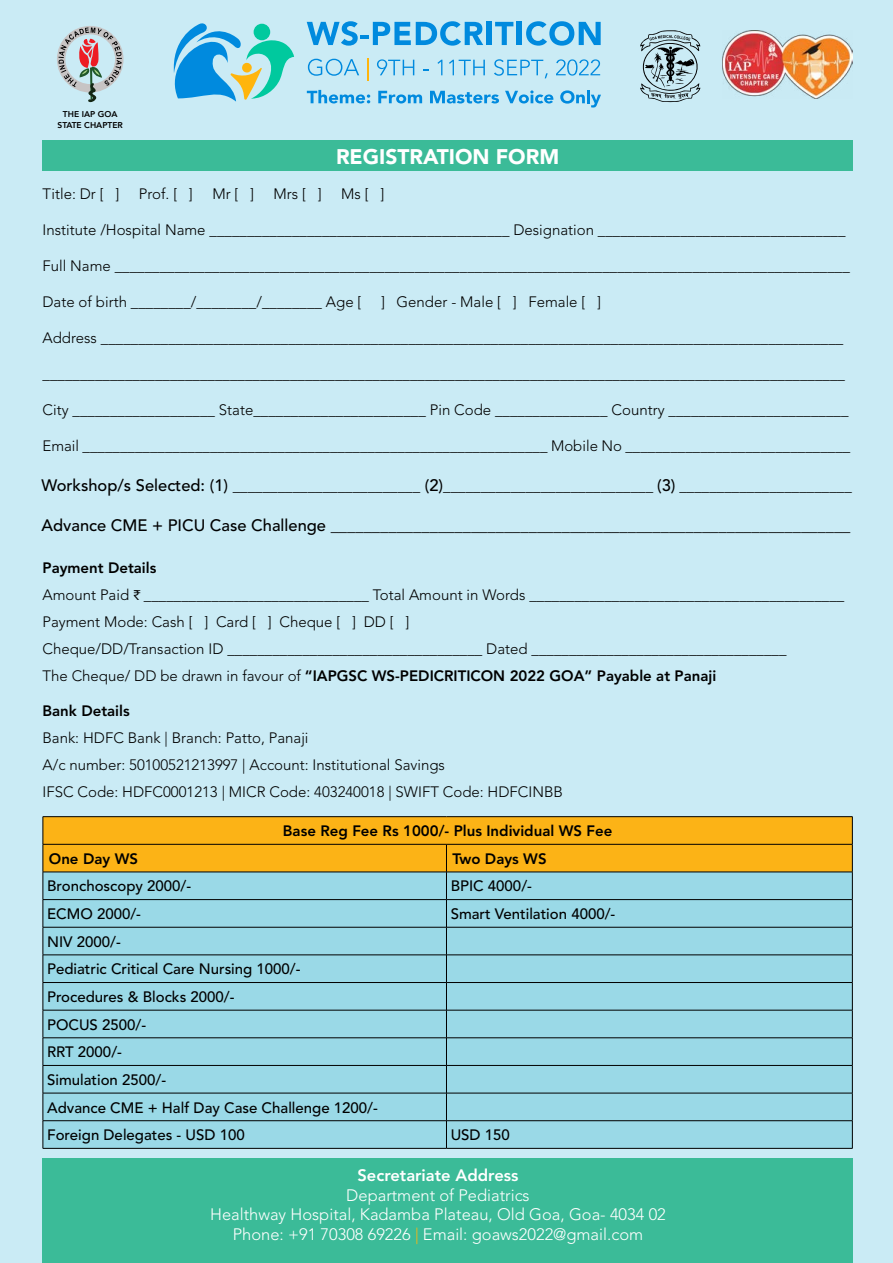
<style>
.page{position:relative;width:893px;height:1263px;background:#caebf5}
.page>*{position:absolute;margin:0;border:0;box-sizing:border-box;transform-origin:0 0}
.t1{font:900 21px "Avenir LT Pro";color:#fff}
.t2{font:300 16.5px/19.8px "Avenir LT Pro";color:#fff;text-align:center}
.t3{font:500 16.5px "Avenir LT Pro";color:#000}
.t4{font:800 16.5px "Avenir LT Pro";color:#fff}
.t5{font:300 15px/27px "Avenir LT Pro";color:#000}
.t6{font:500 15px/27.6px "Avenir LT Pro";color:#000}
.t7{font:800 15px "Avenir LT Pro";color:#000}
.t8{font:800 8.4px/10.1px "Avenir";color:#000;text-align:center}
.s1{font-weight:500;font-size:16.5px}
.s2{font-weight:800}
.s3{font-family:"Myriad Pro";font-weight:400}
.s4{color:#ffb50d}
</style>
<div class="page">
<svg style="left:173px;top:23px;width:121px;height:79px"></svg>
<svg style="left:307px;top:21px;width:176px;height:25px"></svg>
<div style="left:487px;top:22px;width:5px;height:23px;background:#008ade"></div>
<svg style="left:495px;top:22px;width:18px;height:23px"></svg>
<div style="left:517px;top:22px;width:5px;height:23px;background:#008ade"></div>
<svg style="left:526px;top:21px;width:75px;height:25px"></svg>
<svg style="left:308px;top:59px;width:51px;height:17px"></svg>
<svg style="left:367px;top:58px;width:1px;height:23px"></svg>
<svg style="left:377px;top:59px;width:37px;height:16px"></svg>
<svg style="left:423px;top:69px;width:6px;height:2px"></svg>
<svg style="left:437px;top:60px;width:5px;height:15px"></svg>
<svg style="left:449px;top:60px;width:36px;height:15px"></svg>
<svg style="left:494px;top:59px;width:54px;height:19px"></svg>
<svg style="left:556px;top:59px;width:44px;height:17px"></svg>
<svg style="left:307px;top:90px;width:63px;height:13px"></svg>
<svg style="left:378px;top:91px;width:44px;height:12px"></svg>
<svg style="left:430px;top:91px;width:69px;height:12px"></svg>
<svg style="left:505px;top:90px;width:48px;height:13px"></svg>
<svg style="left:560px;top:90px;width:41px;height:18px"></svg>
<img style="left:722px;top:30px;width:131px;height:68px">
<svg style="left:640px;top:30px;width:61px;height:72px"></svg>
<svg style="left:59px;top:27px;width:63px;height:75px"></svg>
<div style="left:43px;top:140px;width:810px;height:31px;background:#3bbb98"></div>
<div style="left:43px;top:1158px;width:810px;height:105px;background:#3bbb98"></div>
<hr style="left:43px;top:816px;width:403px;height:1px;background:#000">
<hr style="left:446px;top:816px;width:406px;height:1px;background:#000">
<svg style="left:43px;top:817px;width:810px;height:331px;background:#a4cabc"></svg>
<hr style="left:43px;top:1148px;width:403px;height:1px;background:#000">
<hr style="left:446px;top:1148px;width:406px;height:1px;background:#000">
<p class="t8" style="left:58px;top:109px;width:67px">THE IAP GOA<br>STATE CHAPTER</p>
<h1 class="t1" style="left:336px;top:144px;width:225px">REGISTRATION FORM</h1>
<p class="t5" style="left:43px;top:181px;width:78px">Title: Dr [ ]</p>
<p class="t5" style="left:139px;top:181px;width:55px">Prof. [ ]</p>
<p class="t5" style="left:212px;top:181px;width:43px">Mr [ ]</p>
<p class="t5" style="left:274px;top:181px;width:50px">Mrs [ ]</p>
<p class="t5" style="left:341px;top:181px;width:45px">Ms [ ]</p>
<p class="t5" style="left:43px;top:217px;width:804px">Institute /Hospital Name ________________________________________ Designation _________________________________</p>
<p class="t5" style="left:43px;top:253px;width:809px">Full Name __________________________________________________________________________________________________</p>
<p class="t5" style="left:43px;top:289px;width:320px">Date of birth ________/________/________ Age [</p>
<p class="t5" style="left:381px;top:289px;width:221px">] Gender - Male [ ] Female [ ]</p>
<p class="t5" style="left:43px;top:325px;width:802px">Address ___________________________________________________________________________________________________</p>
<p class="t5" style="left:43px;top:361px;width:804px">___________________________________________________________________________________________________________</p>
<p class="t5" style="left:43px;top:397px;width:807px">City ___________________ State_______________________ Pin Code _______________ Country ________________________</p>
<p class="t5" style="left:43px;top:433px;width:809px">Email ______________________________________________________________ Mobile No ______________________________</p>
<p class="t5" style="left:42px;top:472px;width:812px"><span class="s1">Workshop/s Selected: (1)</span> _________________________ <span class="s1">(2)</span>____________________________ <span class="s1">(3)</span> _______________________</p>
<p class="t3" style="left:42px;top:516px;width:810px">Advance CME + PICU Case Challenge _______________________________________________________________</p>
<p class="t5" style="left:43px;top:554px;width:803px"><span class="s2">Payment Details<br></span>Amount Paid <span class="s3">₹</span> ______________________________ Total Amount in Words __________________________________________ Payment Mode: Cash [ ] Card [ ] Cheque [ ] DD [ ]<br>Cheque/DD/Transaction ID __________________________________ Dated __________________________________<br>The Cheque/ DD be drawn in favour of <span class="s2">“IAPGSC WS-PEDICRITICON 2022 GOA” Payable at Panaji</span></p>
<p class="t7" style="left:43px;top:702px;width:89px">Bank Details</p>
<p class="t5" style="left:43px;top:724px;width:522px">Bank: HDFC Bank | Branch: Patto, Panaji<br>A/c number: 50100521213997 | Account: Institutional Savings<br>IFSC Code: HDFC0001213 | MICR Code: 403240018 | SWIFT Code: HDFCINBB</p>
<p class="t7" style="left:283px;top:822px;width:331px">Base Reg Fee Rs 1000/- Plus Individual WS Fee</p>
<p class="t7" style="left:49px;top:850px;width:91px">One Day WS</p>
<p class="t7" style="left:452px;top:850px;width:96px">Two Days WS</p>
<p class="t6" style="left:47px;top:873px;width:146px">Bronchoscopy 2000/-</p>
<p class="t6" style="left:451px;top:873px;width:83px">BPIC 4000/-</p>
<p class="t6" style="left:47px;top:900px;width:95px">ECMO 2000/-</p>
<p class="t6" style="left:451px;top:900px;width:166px">Smart Ventilation 4000/-</p>
<p class="t6" style="left:47px;top:928px;width:332px">NIV 2000/-<br>Pediatric Critical Care Nursing 1000/-<br>Procedures &amp; Blocks 2000/-<br>POCUS 2500/-<br>RRT 2000/-<br>Simulation 2500/-<br>Advance CME + Half Day Case Challenge 1200/-<br>Foreign Delegates - USD 100</p>
<p class="t6" style="left:451px;top:1121px;width:61px">USD 150</p>
<p class="t4" style="left:357px;top:1165px;width:163px">Secretariate Address</p>
<p class="t2" style="left:210px;top:1185px;width:457px">Department of Pediatrics<br>Healthway Hospital, Kadamba Plateau, Old Goa, Goa- 4034 02<br>Phone: +91 70308 69226 <span class="s4">|</span> Email: goaws2022@gmail.com</p>
</div>
